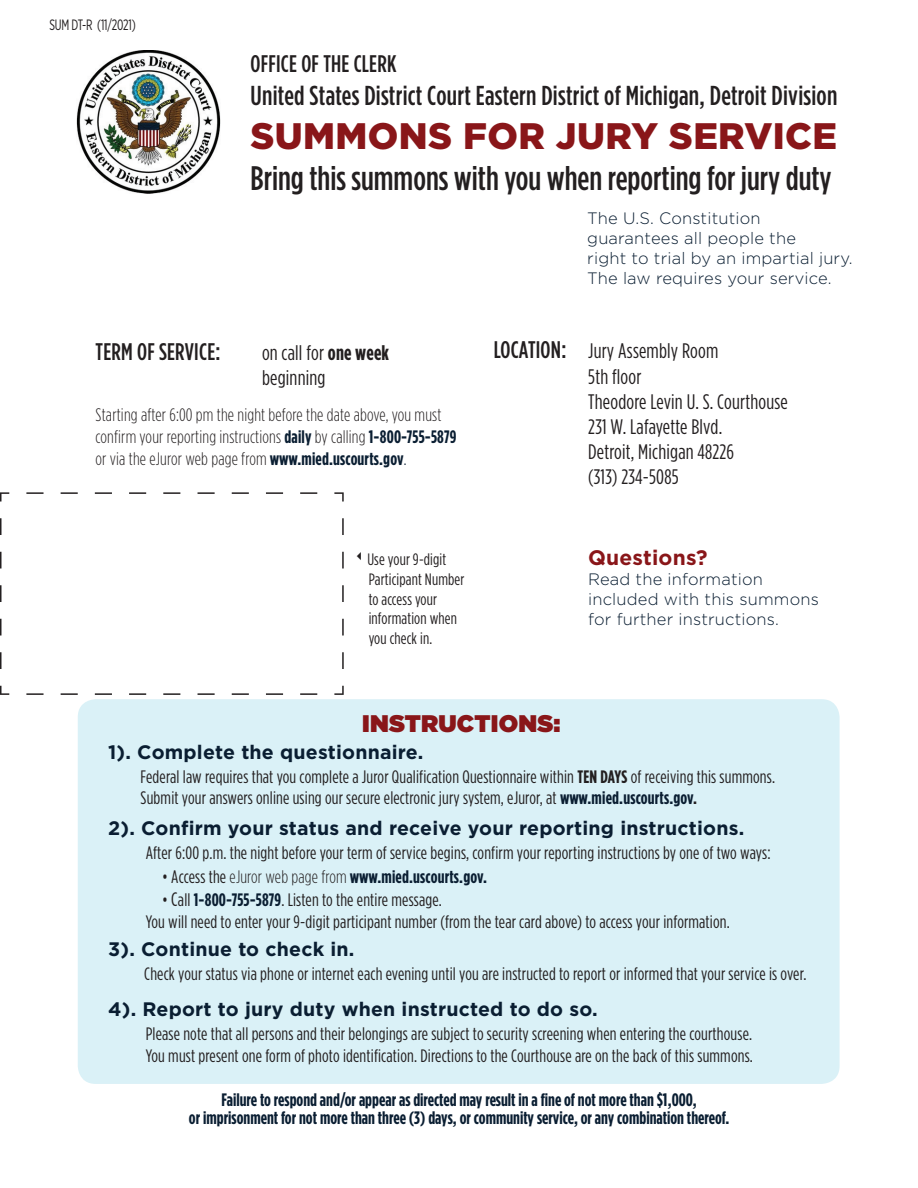
<style>
.page{position:relative;width:918px;height:1188px;background:#fff}
.page>*{position:absolute;margin:0;border:0;box-sizing:border-box;transform-origin:0 0}
.t1{font:900 36.9px "Gotham HTF";letter-spacing:.01em;color:#891619}
.t2{font:500 condensed 34.05px "Gotham HTF";color:#231f20}
.t3{font:500 condensed 27.3px "Gotham HTF";letter-spacing:.01em;color:#231f20}
.t4{font:500 condensed 24px "Gotham HTF";letter-spacing:.01em;color:#231f20}
.t5{font:900 24px "Gotham HTF";letter-spacing:.01em;color:#891619}
.t6{font:condensed 21px/25.2px "Gotham HTF";letter-spacing:.01em;color:#231f20}
.t7{font:700 21px "Gotham HTF";letter-spacing:.01em;color:#891619}
.t8{font:700 19.5px "Gotham HTF";letter-spacing:.01em;color:#0a1e32}
.t9{font:condensed 18px/21.6px "Gotham HTF";letter-spacing:.01em;color:#231f20}
.t10{font:700 condensed 18px/18px "Gotham HTF";color:#0a1e32;text-align:center}
.t11{font:300 condensed 18px/21.6px "Gotham HTF";letter-spacing:.01em;color:#231f20}
.t12{font:300 16.5px/19.8px "Gotham HTF";letter-spacing:.01em;color:#0a1e32}
.t13{font:condensed 16.5px/19.8px "Gotham HTF";letter-spacing:.01em;color:#231f20}
.t14{font:15px "Gotham X Narrow";letter-spacing:-.015em;color:#231f20;scale:.85 1}
.t15{font:300 condensed 15px "Gotham HTF";letter-spacing:.01em;color:#231f20}
.s1{font-weight:700}
.s2{font-weight:700;color:#0a1e32}
.s3{color:#0a1e32}
.s4{font-weight:500;font-size:24px}
.s5{font-weight:400;color:#231f20}
.s6{font-weight:300;color:#231f20}
.s7{font-size:19.5px}
</style>
<div class="page">
<svg style="left:0;top:492px;width:344px;height:203px"></svg>
<img style="left:77px;top:50px;width:143px;height:143px">
<div style="left:78px;top:699px;width:762px;height:385px;background:#daf1f7;border-radius:18px"></div>
<p class="t14" style="left:50px;top:16px;width:103px">SUM DT-R (11/2021)</p>
<p class="t15" style="left:54px;top:20px;width:86px">SUM DT-R (10/2018)</p>
<h3 class="t4" style="left:251px;top:51px;width:147px">OFFICE OF THE CLERK</h3>
<h3 class="t3" style="left:251px;top:81px;width:588px">United States District Court Eastern District of Michigan, Detroit Division</h3>
<h1 class="t1" style="left:251px;top:115px;width:588px">SUMMONS FOR JURY SERVICE</h1>
<h2 class="t2" style="left:251px;top:160px;width:582px">Bring this summons with you when reporting for jury duty</h2>
<p class="t12" style="left:587px;top:208px;width:267px">The U.S. Constitution guarantees all people the<br>right to trial by an impartial jury.<br>The law requires your service.</p>
<h3 class="t4" style="left:96px;top:339px;width:126px">TERM OF SERVICE:</h3>
<p class="t6" style="left:262px;top:340px;width:129px">on call for <span class="s1">one week </span>beginning</p>
<p class="t11" style="left:96px;top:404px;width:362px">Starting after 6:00 pm the night before the date above, you must confirm your reporting instructions <span class="s2">daily</span> by calling <span class="s2">1-800-755-5879 </span>or via the eJuror web page from <span class="s2">www.mied.uscourts.gov</span><span class="s3">.</span></p>
<p class="t6" style="left:588px;top:338px;width:201px;text-indent:-94px"><span class="s4">LOCATION:</span> Jury Assembly Room<br>5th floor<br>Theodore Levin U. S. Courthouse<br>231 W. Lafayette Blvd.<br>Detroit, Michigan 48226<br>(313) 234-5085</p>
<p class="t13" style="left:367px;top:549px;width:99px">Use your 9-digit<br>Participant Number to access your information when you check in.</p>
<p class="t7" style="left:588px;top:546px;width:121px">Questions?</p>
<p class="t12" style="left:588px;top:569px;width:232px">Read the information included with this summons for further instructions.</p>
<h3 class="t5" style="left:362px;top:710px;width:200px">INSTRUCTIONS:</h3>
<p class="t8" style="left:108px;top:741px;width:317px">1). Complete the questionnaire.</p>
<p class="t9" style="left:141px;top:765px;width:636px">Federal law requires that you complete a Juror Qualification Questionnaire within <span class="s1">TEN DAYS</span> of receiving this summons.<br>Submit your answers online using our secure electronic jury system, eJuror, at <span class="s2">www.mied.uscourts.gov</span><span class="s1">.</span></p>
<p class="t8" style="left:108px;top:817px;width:638px">2). Confirm your status and receive your reporting instructions.</p>
<p class="t9" style="left:146px;top:842px;width:626px">After 6:00 p.m. the night before your term of service begins, confirm your reporting instructions by one of two ways:</p>
<p class="t10" style="left:162px;top:867px;width:326px"><span class="s5">• Access the</span> <span class="s6">eJuror web page from</span> www.mied.uscourts.gov.</p>
<p class="t9" style="left:146px;top:889px;width:586px;text-indent:17px">• <span class="s7">C</span>all <span class="s2">1-800-755-5879</span>. Listen to the entire message.<br>You will need to enter your 9-digit participant number (from the tear card above) to access your information.</p>
<p class="t8" style="left:108px;top:938px;width:248px">3). Continue to check in.</p>
<p class="t9" style="left:144px;top:963px;width:664px">Check your status via phone or internet each evening until you are instructed to report or informed that your service is over.</p>
<p class="t8" style="left:108px;top:998px;width:491px">4). Report to jury duty when instructed to do so.</p>
<p class="t9" style="left:146px;top:1023px;width:609px">Please note that all persons and their belongings are subject to security screening when entering the courthouse.<br>You must present one form of photo identification. Directions to the Courthouse are on the back of this summons.</p>
<p class="t10" style="left:189px;top:1090px;width:542px">Failure to respond and/or appear as directed may result in a fine of not more than $1,000,<br>or imprisonment for not more than three (3) days, or community service, or any combination thereof.</p>
</div>
